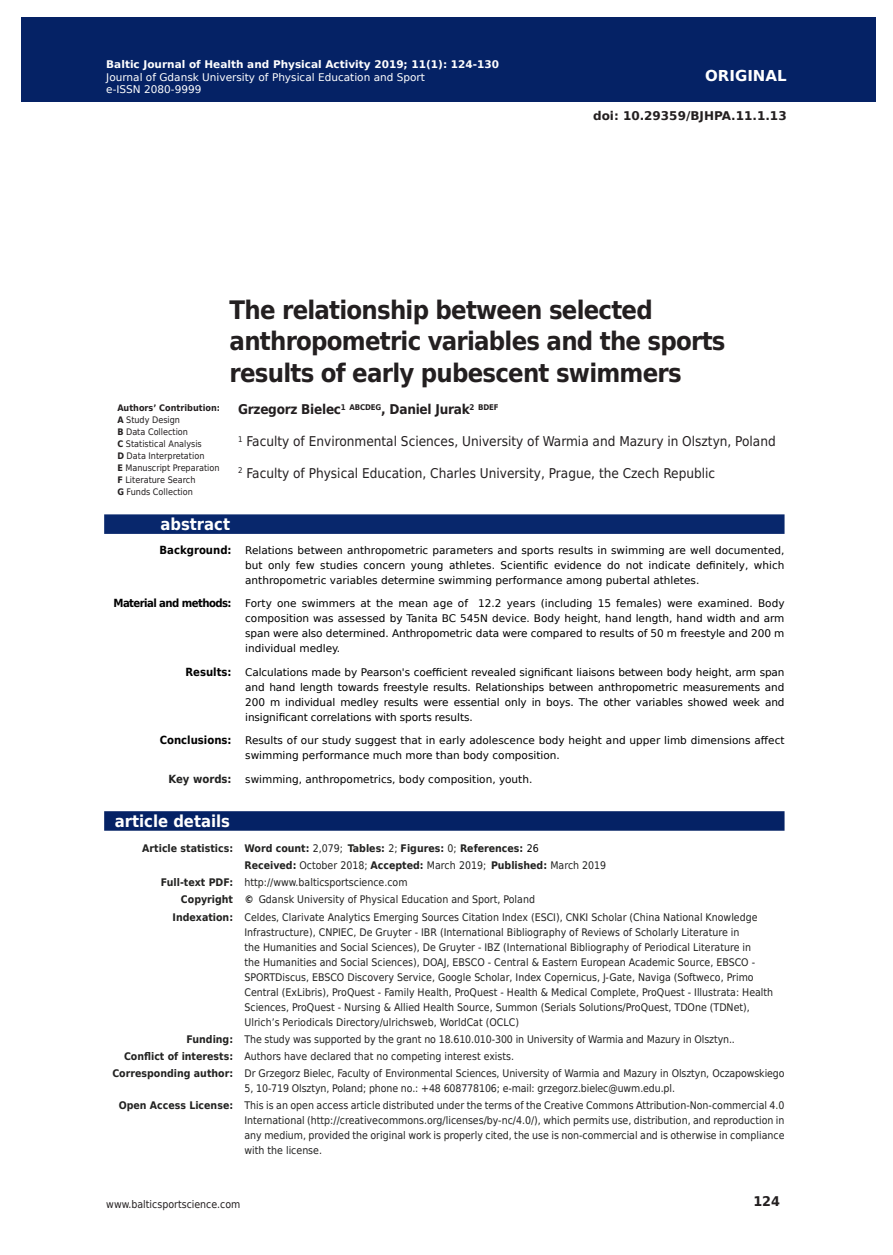
<style>
.page{position:relative;width:893px;height:1255px;background:#fff}
.page>*{position:absolute;margin:0;border:0;box-sizing:border-box;transform-origin:0 0}
.t1{font:700 25.5px/31.5px "DejaVu Sans Condensed";letter-spacing:-.03em;color:#231f20}
.t2{font:700 16.5px "DejaVu Sans Condensed";color:#fff}
.t3{font:700 15px "DejaVu Sans";color:#fff}
.t4{font:13.5px "DejaVu Sans Condensed";color:#231f20}
.t5{font:700 13.5px "DejaVu Sans Condensed";letter-spacing:-.02em;color:#231f20}
.t6{font:700 13.35px "DejaVu Sans";color:#231f20;scale:.96 1}
.t7{font:700 12px "DejaVu Sans";color:#231f20}
.t8{font:10.5px/15px "DejaVu Sans Condensed";color:#222221}
.t9{font:10.5px/15px "DejaVu Sans";color:#000;text-align:justify}
.t10{font:10.5px/12.6px "DejaVu Sans";color:#fff}
.t11{font:700 10.5px "DejaVu Sans Condensed";color:#222221}
.t12{font:700 10.5px "DejaVu Sans";color:#fff}
.t13{font:10.5px "DejaVu Sans Condensed";color:#231f20}
.t14{font:9px/12px "DejaVu Sans Condensed";color:#231f20}
.s1{font-weight:700}
.s2{font-family:"DejaVu Sans Condensed";font-weight:700;font-size:11.25px}
.s3{font-family:"DejaVu Sans Condensed";font-weight:700;font-size:11.25px;color:#222221}
.s4{font-family:"DejaVu Sans Condensed";font-weight:700;font-size:11.25px;color:#231f20}
.s5{font-weight:400}
.s6{font-weight:400;color:#000}
</style>
<div class="page">
<div style="left:104px;top:811px;width:680px;height:19px;background:#052265"></div>
<div style="left:21px;top:17px;width:855px;height:85px;background:#052265"></div>
<div style="left:104px;top:514px;width:680px;height:20px;background:#08276c"></div>
<p class="t12" style="left:106px;top:56px;width:394px">Baltic Journal of Health and Physical Activity 2019; 11(1): 124-130</p>
<p class="t10" style="left:106px;top:70px;width:320px">Journal of Gdansk University of Physical Education and Sport e-ISSN 2080-9999</p>
<h3 class="t3" style="left:705px;top:63px;width:83px">ORIGINAL</h3>
<p class="t7" style="left:593px;top:106px;width:195px">doi: 10.29359/BJHPA.11.1.13</p>
<p class="t14" style="left:117px;top:401px;width:104px"><span class="s1">Authors’ Contribution:<br>A</span> Study Design<br><span class="s1">B</span> Data Collection<br><span class="s1">C</span> Statistical Analysis<br><span class="s1">D</span> Data Interpretation<br><span class="s1">E</span> Manuscript Preparation<br><span class="s1">F</span> Literature Search<br><span class="s1">G</span> Funds Collection</p>
<h1 class="t1" style="left:230px;top:294px;width:497px">The relationship between selected anthropometric variables and the sports results of early pubescent swimmers</h1>
<p class="t5" style="left:238px;top:398px;width:262px">Grzegorz Bielec<sup>1</sup> <sup>ABCDEG</sup>, Daniel Jurak<sup>2</sup> <sup>BDEF</sup></p>
<p class="t4" style="left:238px;top:430px;width:539px"><sup>1</sup> Faculty of Environmental Sciences, University of Warmia and Mazury in Olsztyn, Poland</p>
<p class="t4" style="left:238px;top:461px;width:479px"><sup>2</sup> Faculty of Physical Education, Charles University, Prague, the Czech Republic</p>
<h2 class="t2" style="left:160px;top:511px;width:71px">abstract</h2>
<p class="t9" style="left:245px;top:542px;width:541px;text-indent:-86px"><span class="s2">Background:</span> ‪Relations between anthropometric parameters and sports results in swimming are well documented, but only few studies concern young athletes. Scientific evidence do not indicate definitely, which anthropometric variables determine swimming performance among pubertal athletes.</p>
<p class="t9" style="left:245px;top:595px;width:541px;text-indent:-132px"><span class="s2">Material and methods:</span> ‪Forty one swimmers at the mean age of 12.2 years (including 15 females) were examined. Body composition was assessed by Tanita BC 545N device. Body height, hand length, hand width and arm span were also determined. Anthropometric data were compared to results of 50 m freestyle and 200 m individual medley.</p>
<p class="t9" style="left:245px;top:664px;width:541px;text-indent:-60px"><span class="s2">Results:</span> ‪Calculations made by Pearson's coefficient revealed significant liaisons between body height, arm span and hand length towards freestyle results. Relationships between anthropometric measurements and 200 m individual medley results were essential only in boys. The other variables showed week and insignificant correlations with sports results.</p>
<p class="t9" style="left:245px;top:732px;width:541px;text-indent:-85px"><span class="s2">Conclusions:</span> ‪Results of our study suggest that in early adolescence body height and upper limb dimensions affect swimming performance much more than body composition.</p>
<p class="t9" style="left:168px;top:771px;width:365px"><span class="s3">Key words</span><span class="s4">:</span> swimming, anthropometrics, body composition, youth.</p>
<h2 class="t2" style="left:115px;top:807px;width:117px">article details</h2>
<p class="t11" style="left:142px;top:839px;width:398px">Article statistics: Word count: <span class="s5">2,079;</span> Tables: <span class="s5">2;</span> Figures: <span class="s5">0;</span> References: <span class="s6">26</span></p>
<p class="t8" style="left:244px;top:857px;width:363px"><span class="s1">Received:</span> October 2018; <span class="s1">Accepted:</span> March 2019; <span class="s1">Published:</span> March 2019</p>
<p class="t8" style="left:161px;top:874px;width:248px"><span class="s1">Full-text PDF:</span> http://www.balticsportscience.com</p>
<p class="t8" style="left:181px;top:891px;width:356px"><span class="s1">Copyright ©</span> Gdansk University of Physical Education and Sport, Poland</p>
<p class="t8" style="left:173px;top:909px;width:586px"><span class="s1">Indexation:</span> Celdes, Clarivate Analytics Emerging Sources Citation Index (ESCI), CNKI Scholar (China National Knowledge</p>
<p class="t8" style="left:244px;top:924px;width:530px">Infrastructure), CNPIEC, De Gruyter - IBR (International Bibliography of Reviews of Scholarly Literature in<br>the Humanities and Social Sciences), De Gruyter - IBZ (International Bibliography of Periodical Literature in<br>the Humanities and Social Sciences), DOAJ, EBSCO - Central &amp; Eastern European Academic Source, EBSCO - SPORTDiscus, EBSCO Discovery Service, Google Scholar, Index Copernicus, J-Gate, Naviga (Softweco, Primo Central (ExLibris), ProQuest - Family Health, ProQuest - Health &amp; Medical Complete, ProQuest - Illustrata: Health Sciences, ProQuest - Nursing &amp; Allied Health Source, Summon (Serials Solutions/ProQuest, TDOne (TDNet), Ulrich’s Periodicals Directory/ulrichsweb, WorldCat (OCLC)</p>
<p class="t8" style="left:187px;top:1031px;width:550px"><span class="s1">Funding:</span> The study was supported by the grant no 18.610.010-300 in University of Warmia and Mazury in Olsztyn..</p>
<p class="t8" style="left:124px;top:1048px;width:392px"><span class="s1">Conflict of interests:</span> Authors have declared that no competing interest exists.</p>
<p class="t8" style="left:112px;top:1065px;width:674px"><span class="s1">Corresponding author:</span> Dr Grzegorz Bielec, Faculty of Environmental Sciences, University of Warmia and Mazury in Olsztyn, Oczapowskiego</p>
<p class="t8" style="left:119px;top:1079px;width:667px;line-height:17.1px;text-indent:126px">5, 10-719 Olsztyn, Poland; phone no.: +48 608778106; e-mail: grzegorz.bielec@uwm.edu.pl.<br><span class="s1">Open Access License:</span> This is an open access article distributed under the terms of the Creative Commons Attribution-Non-commercial 4.0</p>
<p class="t8" style="left:244px;top:1112px;width:542px;text-align:justify">International (http://creativecommons.org/licenses/by-nc/4.0/), which permits use, distribution, and reproduction in any medium, provided the original work is properly cited, the use is non-commercial and is otherwise in compliance with the license.</p>
<p class="t13" style="left:106px;top:1195px;width:136px">www.balticsportscience.com</p>
<p class="t6" style="left:753px;top:1189px;width:29px">124</p>
</div>
